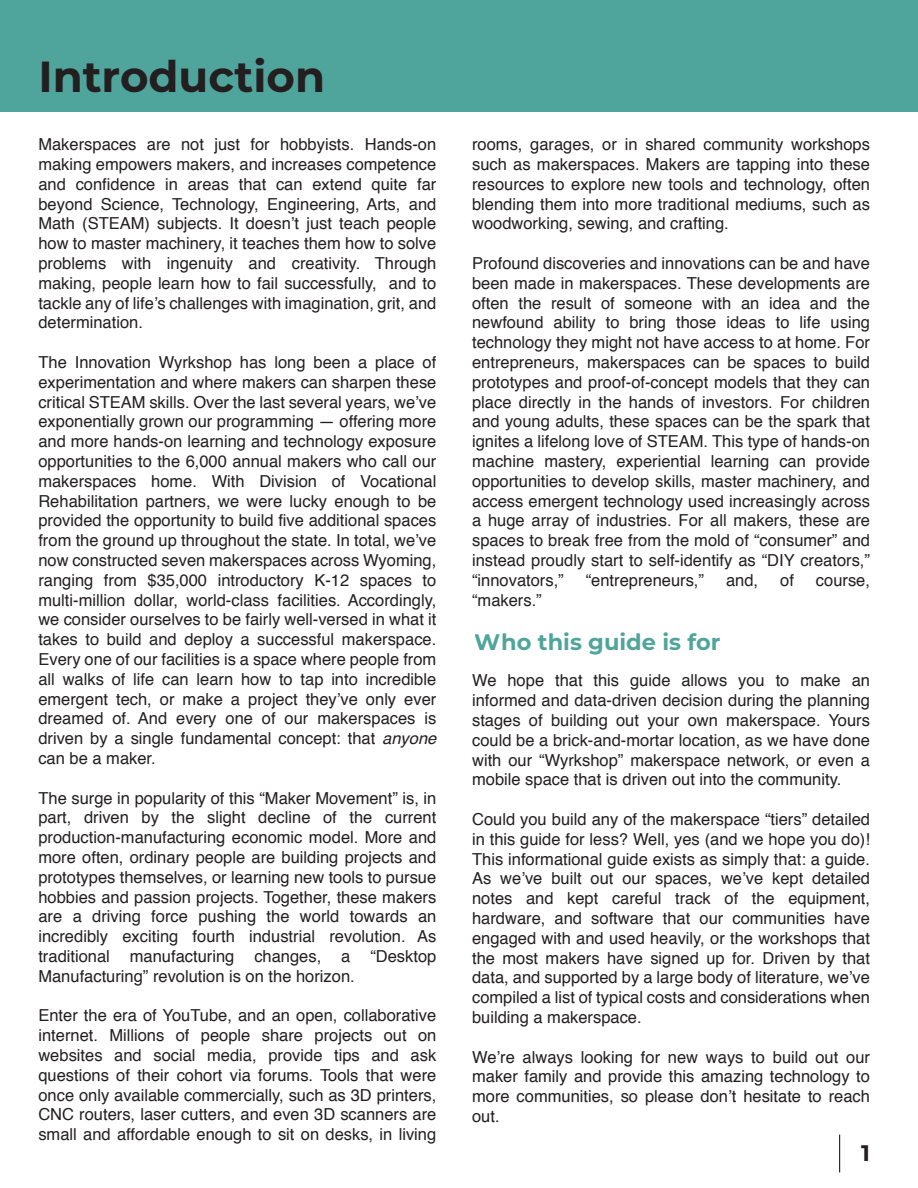
<style>
.page{position:relative;width:918px;height:1188px;background:#fff}
.page>*{position:absolute;margin:0;border:0;box-sizing:border-box;transform-origin:0 0}
.t1{font:700 43.5px "Montserrat";color:#231f20}
.t2{font:700 22.5px "Montserrat";color:#3c9b90}
.t3{font:700 22.5px "Montserrat";color:#231f20}
.t4{font:16.5px/19.8px "Helvetica";color:#231f20;text-align:justify}
.s1{font-style:italic}
</style>
<div class="page">
<hr style="left:839px;top:1135px;width:1px;height:37px;background:#231f20">
<div style="left:0;top:0;width:918px;height:112px;background:#4fa59b"></div>
<h1 class="t1" style="left:38px;top:45px;width:288px">Introduction</h1>
<p class="t4" style="left:38px;top:135px;width:399px">Makerspaces are not just for hobbyists. Hands-on making empowers makers, and increases competence and confidence in areas that can extend quite far beyond Science, Technology, Engineering, Arts, and Math (STEAM) subjects. It doesn’t just teach people how to master machinery, it teaches them how to solve problems with ingenuity and creativity. Through making, people learn how to fail successfully, and to tackle any of life’s challenges with imagination, grit, and determination.</p>
<p class="t4" style="left:38px;top:353px;width:400px">The Innovation Wyrkshop has long been a place of experimentation and where makers can sharpen these critical STEAM skills. Over the last several years, we’ve exponentially grown our programming — offering more and more hands-on learning and technology exposure opportunities to the 6,000 annual makers who call our makerspaces home. With Division of Vocational Rehabilitation partners, we were lucky enough to be provided the opportunity to build five additional spaces from the ground up throughout the state. In total, we’ve now constructed seven makerspaces across Wyoming, ranging from $35,000 introductory K-12 spaces to multi-million dollar, world-class facilities. Accordingly, we consider ourselves to be fairly well-versed in what it takes to build and deploy a successful makerspace.<br>Every one of our facilities is a space where people from all walks of life can learn how to tap into incredible emergent tech, or make a project they’ve only ever dreamed of. And every one of our makerspaces is driven by a single fundamental concept: that <span class="s1">anyone </span>can be a maker.</p>
<p class="t4" style="left:38px;top:788px;width:399px">The surge in popularity of this “Maker Movement” is, in part, driven by the slight decline of the current production-manufacturing economic model. More and more often, ordinary people are building projects and prototypes themselves, or learning new tools to pursue hobbies and passion projects. Together, these makers are a driving force pushing the world towards an incredibly exciting fourth industrial revolution. As traditional manufacturing changes, a “Desktop Manufacturing” revolution is on the horizon.</p>
<p class="t4" style="left:38px;top:1006px;width:399px">Enter the era of YouTube, and an open, collaborative internet. Millions of people share projects out on websites and social media, provide tips and ask questions of their cohort via forums. Tools that were once only available commercially, such as 3D printers, CNC routers, laser cutters, and even 3D scanners are small and affordable enough to sit on desks, in living</p>
<p class="t4" style="left:472px;top:135px;width:399px">rooms, garages, or in shared community workshops such as makerspaces. Makers are tapping into these resources to explore new tools and technology, often blending them into more traditional mediums, such as woodworking, sewing, and crafting.</p>
<p class="t4" style="left:472px;top:254px;width:399px">Profound discoveries and innovations can be and have been made in makerspaces. These developments are often the result of someone with an idea and the newfound ability to bring those ideas to life using technology they might not have access to at home. For entrepreneurs, makerspaces can be spaces to build prototypes and proof-of-concept models that they can place directly in the hands of investors. For children and young adults, these spaces can be the spark that ignites a lifelong love of STEAM. This type of hands-on machine mastery, experiential learning can provide opportunities to develop skills, master machinery, and access emergent technology used increasingly across a huge array of industries. For all makers, these are spaces to break free from the mold of “consumer” and instead proudly start to self-identify as “DIY creators,” “innovators,”</p>
<p class="t4" style="left:586px;top:571px;width:120px">“entrepreneurs,”</p>
<p class="t4" style="left:726px;top:571px;width:34px">and,</p>
<p class="t4" style="left:780px;top:571px;width:15px">of</p>
<p class="t4" style="left:816px;top:571px;width:56px">course,</p>
<p class="t4" style="left:472px;top:590px;width:71px">“makers.”</p>
<h2 class="t2" style="left:475px;top:626px;width:247px">Who this guide is for</h2>
<p class="t4" style="left:472px;top:671px;width:399px">We hope that this guide allows you to make an informed and data-driven decision during the planning stages of building out your own makerspace. Yours could be a brick-and-mortar location, as we have done with our “Wyrkshop” makerspace network, or even a mobile space that is driven out into the community.</p>
<p class="t4" style="left:472px;top:810px;width:399px">Could you build any of the makerspace “tiers” detailed in this guide for less? Well, yes (and we hope you do)!<br>This informational guide exists as simply that: a guide.<br>As we’ve built out our spaces, we’ve kept detailed notes and kept careful track of the equipment, hardware, and software that our communities have engaged with and used heavily, or the workshops that the most makers have signed up for. Driven by that data, and supported by a large body of literature, we’ve compiled a list of typical costs and considerations when building a makerspace.</p>
<p class="t4" style="left:472px;top:1047px;width:399px">We’re always looking for new ways to build out our maker family and provide this amazing technology to more communities, so please don’t hesitate to reach out.</p>
<h2 class="t3" style="left:861px;top:1137px;width:10px">1</h2>
</div>
